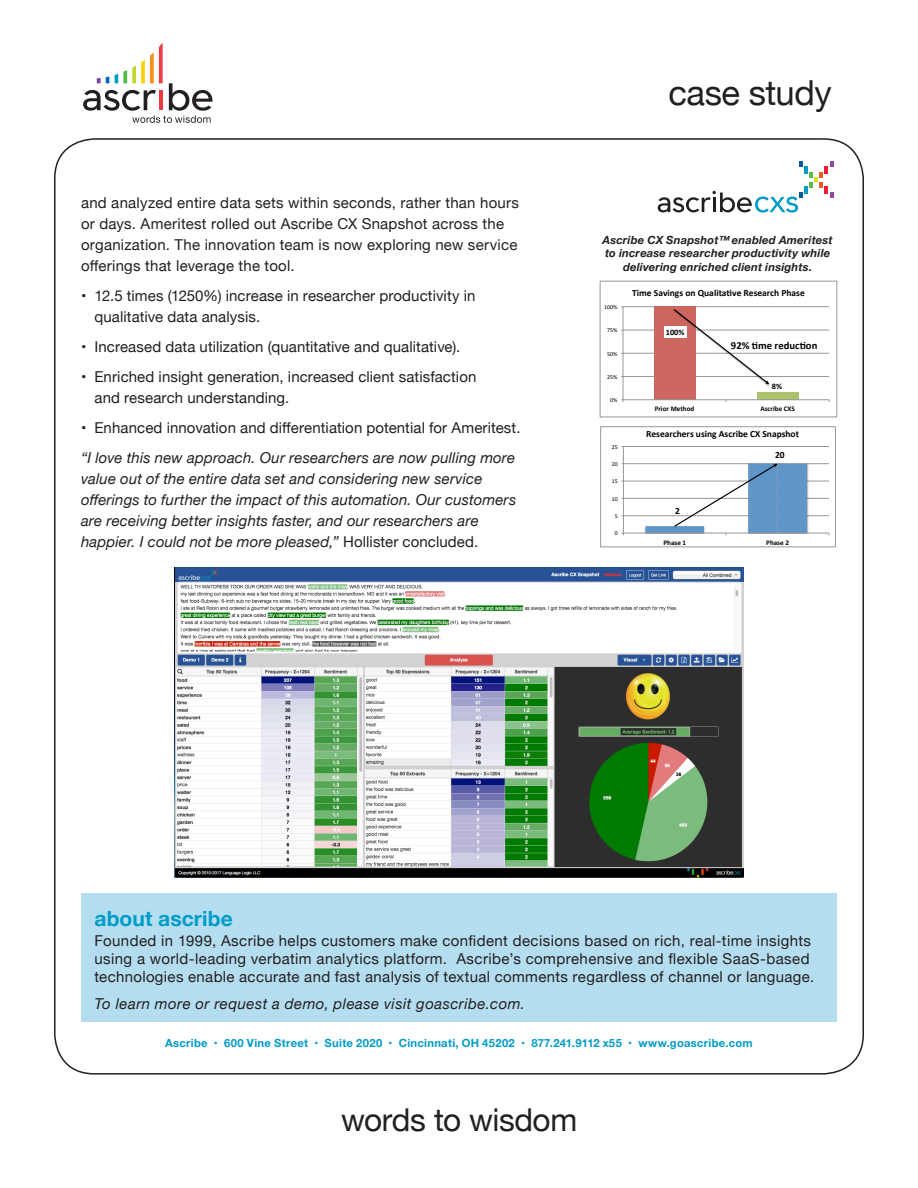
<style>
.page{position:relative;width:918px;height:1188px;background:#fff}
.page>*{position:absolute;margin:0;border:0;box-sizing:border-box;transform-origin:0 0}
.t1{font:34.5px "Helvetica Neue";letter-spacing:-.015em;color:#231f20}
.t2{font:31.5px "Helvetica Neue";letter-spacing:-.015em;color:#231f20}
.header_body{font:700 21px "Helvetica Neue";letter-spacing:.005em;color:#009bc8}
.body{font:15px/21px "Helvetica Neue";letter-spacing:.015em;color:#231f20}
.body-2{font:italic 15px/21px "Helvetica Neue";letter-spacing:.01em;color:#231f20}
.body-3{font:italic 15px "Helvetica Neue";letter-spacing:.03em;color:#231f20}
.t3{font:italic 700 11.25px/13.5px "Helvetica Neue";letter-spacing:.02em;color:#231f20;text-align:center}
.header_body-2{font:700 11.25px "Helvetica Neue";letter-spacing:.025em;color:#009bc8}
.t4{font:700 10.65px "Calibri";color:#000}
.t5{font:700 9.6px/12px "Calibri";color:#000;text-align:center}
.t6{font:700 9.45px "Calibri";color:#000}
.t7{font:700 8.25px "Calibri";color:#000}
.t8{font:700 7.05px "Calibri";color:#000}
.t9{font:6px "Calibri";color:#000}
.s1{font-style:normal}
</style>
<div class="page">
<div style="left:81px;top:894px;width:756px;height:128px;background:#b4deef"></div>
<svg style="left:83px;top:42px;width:130px;height:81px"></svg>
<svg style="left:599px;top:280px;width:239px;height:268px"></svg>
<div style="left:601px;top:427px;width:234px;height:120px;background:#fff"></div>
<hr style="left:623px;top:515px;width:206px;height:1px;background:#979797">
<hr style="left:623px;top:498px;width:206px;height:1px;background:#979797">
<hr style="left:623px;top:481px;width:206px;height:1px;background:#979797">
<hr style="left:623px;top:463px;width:206px;height:1px;background:#979797">
<hr style="left:623px;top:446px;width:206px;height:1px;background:#979797">
<hr style="left:623px;top:446px;width:1px;height:87px;background:#979797">
<hr style="left:623px;top:533px;width:206px;height:1px;background:#979797">
<svg style="left:645px;top:463px;width:162px;height:72px"></svg>
<div style="left:600px;top:427px;width:236px;height:120px;border:1px solid #979797"></div>
<div style="left:600px;top:281px;width:237px;height:136px;background:#fff"></div>
<hr style="left:623px;top:376px;width:206px;height:1px;background:#979797">
<hr style="left:623px;top:353px;width:206px;height:1px;background:#979797">
<hr style="left:623px;top:330px;width:206px;height:1px;background:#979797">
<hr style="left:623px;top:306px;width:206px;height:1px;background:#979797">
<div style="left:654px;top:307px;width:41px;height:93px;background:#cd665f"></div>
<div style="left:757px;top:392px;width:41px;height:8px;background:#aac46b"></div>
<hr style="left:623px;top:307px;width:1px;height:93px;background:#979797">
<hr style="left:623px;top:400px;width:206px;height:1px;background:#979797">
<div style="left:664px;top:326px;width:22px;height:12px;background:#fff"></div>
<div style="left:600px;top:281px;width:237px;height:136px;border:1px solid #979797"></div>
<img style="left:695px;top:329px;width:82px;height:64px">
<svg style="left:673px;top:308px;width:97px;height:77px"></svg>
<svg style="left:658px;top:162px;width:175px;height:51px"></svg>
<img style="left:174px;top:568px;width:570px;height:310px">
<p class="body" style="left:81px;top:193px;width:440px">and analyzed entire data sets within seconds, rather than hours or days. Ameritest rolled out Ascribe CX Snapshot across the organization. The innovation team is now exploring new service offerings that leverage the tool.</p>
<p class="body" style="left:94px;top:286px;width:383px;text-indent:-14px">• 12.5 times (1250%) increase in researcher productivity in qualitative data analysis.</p>
<p class="body" style="left:81px;top:337px;width:381px">• Increased data utilization (quantitative and qualitative).</p>
<p class="body" style="left:94px;top:367px;width:383px;text-indent:-14px">• Enriched insight generation, increased client satisfaction and research understanding.</p>
<p class="body" style="left:81px;top:418px;width:441px">• Enhanced innovation and differentiation potential for Ameritest.</p>
<p class="body-2" style="left:81px;top:448px;width:437px">“I love this new approach. Our researchers are now pulling more value out of the entire data set and considering new service offerings to further the impact of this automation. Our customers are receiving better insights faster, and our researchers are happier. I could not be more pleased,” <span class="s1">Hollister concluded.</span></p>
<p class="t1" style="left:668px;top:68px;width:165px">case study</p>
<p class="t3" style="left:603px;top:233px;width:232px">Ascribe CX Snapshot™ enabled Ameritest to increase researcher productivity while delivering enriched client insights.</p>
<p class="t5" style="left:626px;top:235px;width:175px">Ascribe CX Snapshot™ enabled Ameritest to increase Researcher productivity and while delivering enriched client insights.</p>
<p class="t9" style="left:604px;top:303px;width:15px">100%</p>
<p class="t9" style="left:607px;top:327px;width:12px">75%</p>
<p class="t9" style="left:607px;top:350px;width:12px">50%</p>
<p class="t9" style="left:607px;top:373px;width:12px">25%</p>
<p class="t9" style="left:610px;top:396px;width:9px">0%</p>
<p class="t9" style="left:612px;top:443px;width:8px">25</p>
<p class="t9" style="left:612px;top:460px;width:8px">20</p>
<p class="t9" style="left:612px;top:478px;width:8px">15</p>
<p class="t9" style="left:612px;top:495px;width:8px">10</p>
<p class="t9" style="left:615px;top:512px;width:5px">5</p>
<p class="t9" style="left:615px;top:530px;width:5px">0</p>
<p class="t6" style="left:632px;top:287px;width:174px">Time Savings on QualitaFve Research Phase</p>
<p class="t7" style="left:666px;top:327px;width:20px">100%</p>
<p class="t4" style="left:731px;top:338px;width:88px">92% Fme reducFon</p>
<p class="t7" style="left:772px;top:381px;width:12px">8%</p>
<p class="t8" style="left:655px;top:405px;width:41px">Prior Method</p>
<p class="t8" style="left:760px;top:405px;width:36px">Ascribe CXS</p>
<p class="t6" style="left:646px;top:428px;width:154px">Researchers using Ascribe CX Snapshot</p>
<p class="t6" style="left:675px;top:505px;width:6px">2</p>
<p class="t6" style="left:775px;top:448px;width:11px">20</p>
<p class="t8" style="left:663px;top:538px;width:24px">Phase 1</p>
<p class="t8" style="left:766px;top:538px;width:24px">Phase 2</p>
<p class="header_body" style="left:94px;top:902px;width:140px">about ascribe</p>
<p class="body" style="left:94px;top:932px;width:721px;line-height:18px">Founded in 1999, Ascribe helps customers make confident decisions based on rich, real-time insights using a world-leading verbatim analytics platform. Ascribe’s comprehensive and flexible SaaS-based technologies enable accurate and fast analysis of textual comments regardless of channel or language.</p>
<p class="body-3" style="left:94px;top:992px;width:432px">To learn more or request a demo, please visit goascribe.com.</p>
<p class="header_body-2" style="left:165px;top:1035px;width:589px">Ascribe • 600 Vine Street • Suite 2020 • Cincinnati, OH 45202 • 877.241.9112 x55 • www.goascribe.com</p>
<p class="t2" style="left:341px;top:1097px;width:237px">words to wisdom</p>
</div>
